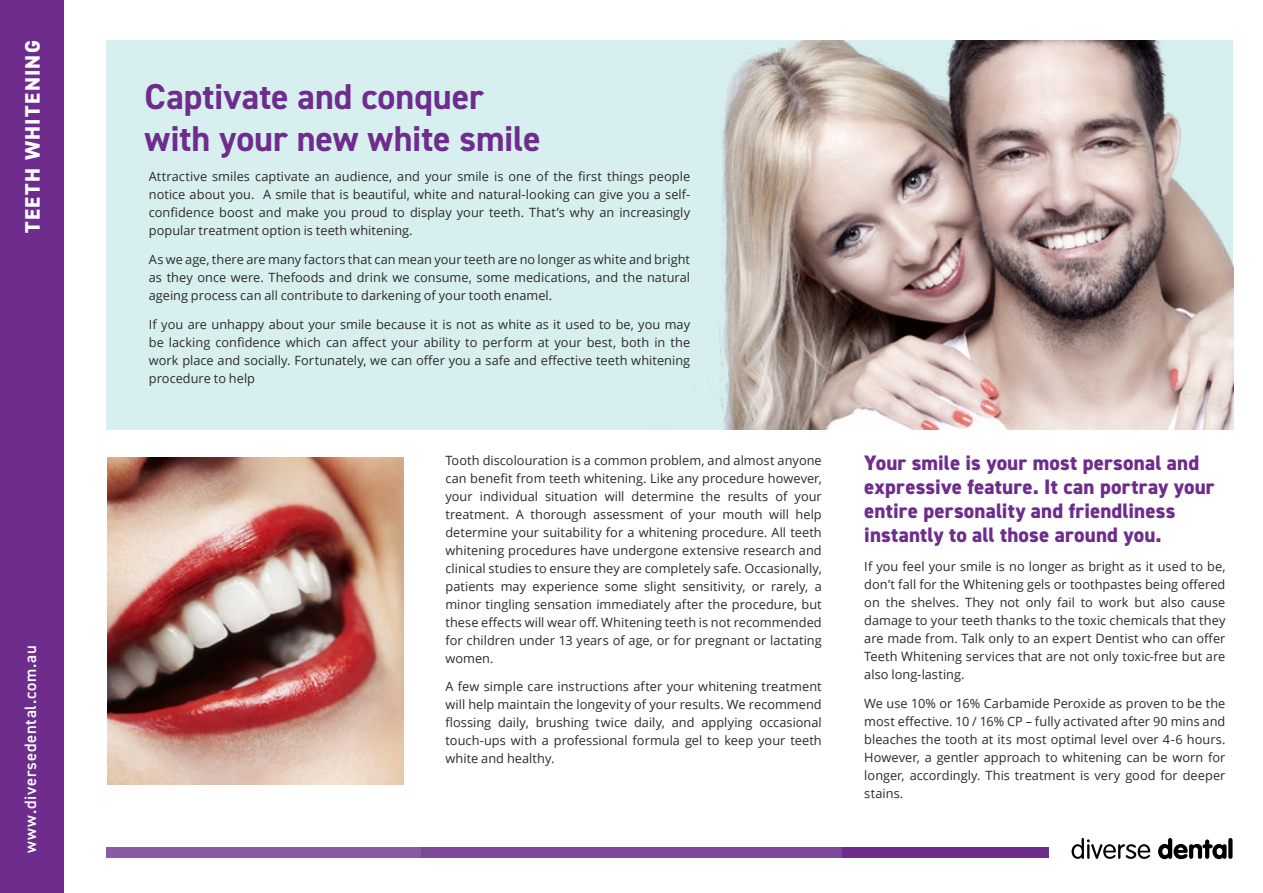
<style>
.page{position:relative;width:1263px;height:893px;background:#fff}
.page>*{position:absolute;margin:0;border:0;box-sizing:border-box;transform-origin:0 0}
.t1{font:700 36px/42px "DIN2014";color:#6e2c8d}
.t2{font:800 21px/24px "DIN2014";letter-spacing:.01em;color:#6e2c8d}
.t3{font:800 21px "DIN2014";letter-spacing:.07em;color:#fff}
.t4{font:600 16.5px "DIN2014";letter-spacing:.05em;color:#fff}
.t5{font:12.75px/18px "Open Sans";letter-spacing:.005em;color:#2c2a27;text-align:justify}
</style>
<div class="page">
<div style="left:0;top:0;width:64px;height:893px;background:#6e2c8d"></div>
<div style="left:106px;top:40px;width:1127px;height:389px;background:#d8eff0"></div>
<img style="left:719px;top:40px;width:514px;height:389px">
<img style="left:107px;top:457px;width:296px;height:327px">
<div style="left:106px;top:848px;width:421px;height:10px;background:#885ba2"></div>
<div style="left:421px;top:848px;width:421px;height:10px;background:#7e4998"></div>
<div style="left:842px;top:848px;width:206px;height:10px;background:#6e2c8d"></div>
<svg style="left:1071px;top:838px;width:79px;height:21px"></svg>
<svg style="left:1158px;top:838px;width:68px;height:21px"></svg>
<svg style="left:1228px;top:838px;width:4px;height:21px"></svg>
<h2 class="t3" style="left:19px;top:233px;width:194px;rotate:-90deg">TEETH WHITENING</h2>
<p class="t4" style="left:20px;top:853px;width:209px;rotate:-90deg">www.diversedental.com.au</p>
<h1 class="t1" style="left:145px;top:76px;width:398px">Captivate and conquer with your new white smile</h1>
<p class="t5" style="left:149px;top:167px;width:543px">Attractive smiles captivate an audience, and your smile is one of the first things people notice about you. A smile that is beautiful, white and natural-looking can give you a self&shy;confidence boost and make you proud to display your teeth. That’s why an increasingly popular treatment option is teeth whitening.</p>
<p class="t5" style="left:149px;top:250px;width:543px">As we age, there are many factors that can mean your teeth are no longer as white and bright as they once were. Thefoods and drink we consume, some medications, and the natural ageing process can all contribute to darkening of your tooth enamel.</p>
<p class="t5" style="left:149px;top:315px;width:543px">If you are unhappy about your smile because it is not as white as it used to be, you may be lacking confidence which can affect your ability to perform at your best, both in the work place and socially. Fortunately, we can offer you a safe and effective teeth whitening procedure to help</p>
<p class="t5" style="left:445px;top:451px;width:378px">Tooth discolouration is a common problem, and almost anyone can benefit from teeth whitening. Like any procedure however, your individual situation will determine the results of your treatment. A thorough assessment of your mouth will help determine your suitability for a whitening procedure. All teeth whitening procedures have undergone extensive research and clinical studies to ensure they are completely safe. Occasionally, patients may experience some slight sensitivity, or rarely, a minor tingling sensation immediately after the procedure, but these effects will wear off. Whitening teeth is not recommended for children under 13 years of age, or for pregnant or lactating women.</p>
<p class="t5" style="left:445px;top:677px;width:378px">A few simple care instructions after your whitening treatment will help maintain the longevity of your results. We recommend flossing daily, brushing twice daily, and applying occasional touch-ups with a professional formula gel to keep your teeth white and healthy.</p>
<h2 class="t2" style="left:864px;top:451px;width:352px">Your smile is your most personal and expressive feature. It can portray your entire personality and friendliness instantly to all those around you.</h2>
<p class="t5" style="left:864px;top:557px;width:363px">If you feel your smile is no longer as bright as it used to be, don’t fall for the Whitening gels or toothpastes being offered on the shelves. They not only fail to work but also cause damage to your teeth thanks to the toxic chemicals that they are made from. Talk only to an expert Dentist who can offer Teeth Whitening services that are not only toxic-free but are also long-lasting.</p>
<p class="t5" style="left:864px;top:694px;width:363px">We use 10% or 16% Carbamide Peroxide as proven to be the most effective. 10 / 16% CP – fully activated after 90 mins and bleaches the tooth at its most optimal level over 4-6 hours.<br>However, a gentler approach to whitening can be worn for longer, accordingly. This treatment is very good for deeper stains.</p>
</div>
